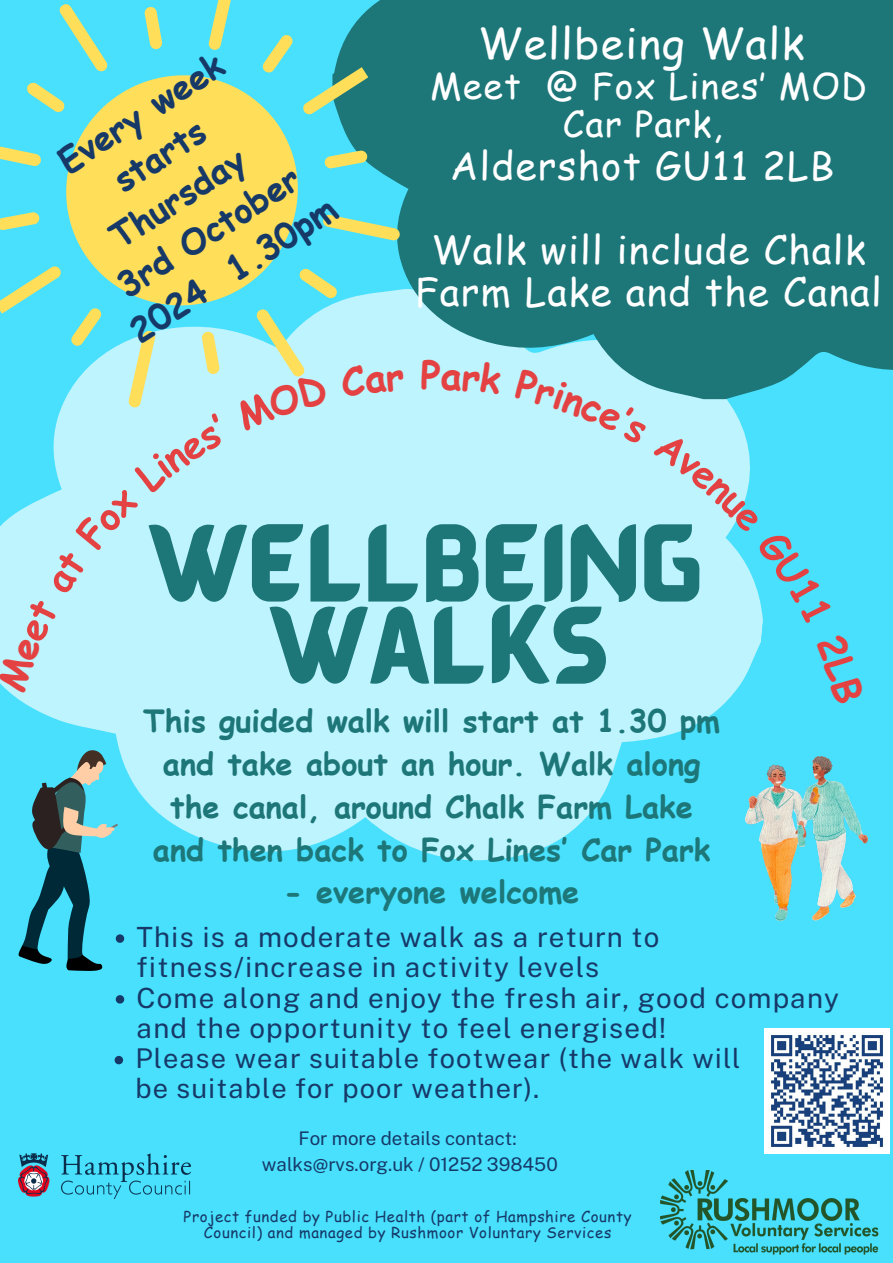
<style>
.page{position:relative;width:893px;height:1263px;background:#48e0fd}
.page>*{position:absolute;margin:0;border:0;box-sizing:border-box;transform-origin:0 0}
.t1{font:82.12px "BARABARA Regular";color:#1d7678}
.t2{font:42.3px "Comic Sans MS";letter-spacing:.035em;color:#fff}
.t3{font:38.55px/84.4px "Comic Sans MS";letter-spacing:.035em;color:#fff;text-align:center}
.t4{font:700 38.25px "Comic Sans MS";color:#e44242}
.t5{font:35.55px/38.8px "Comic Sans MS";letter-spacing:.035em;color:#fff;text-align:center}
.t6{font:700 34.5px/45.5px "Comic Sans MS";color:#163968;text-align:center}
.t7{font:700 30.67px/42.8px "Comic Sans MS";color:#1d7678;text-align:center}
.t8{font:27.83px/30.4px "Public Sans";letter-spacing:.04em;color:#163968}
.t9{font:27.22px/29.8px "Public Sans";letter-spacing:.04em;color:#163968}
.t10{font:18.75px/25.9px "Public Sans";color:#163968;text-align:center}
.t11{font:15px/16.4px "Comic Sans MS";letter-spacing:.04em;color:#163968;text-align:center}
</style>
<div class="page">
<svg style="left:10px;top:399px;width:753px;height:462px;fill:#bef4fe"></svg>
<div style="left:484px;top:0;width:409px;height:399px;background:#1d7678"></div>
<svg style="left:0;top:0;width:484px;height:494px"></svg>
<img style="left:660px;top:1170px;width:219px;height:85px">
<svg style="left:18px;top:750px;width:106px;height:221px"></svg>
<svg style="left:116px;top:995px;width:8px;height:8px"></svg>
<svg style="left:115px;top:1056px;width:8px;height:8px"></svg>
<img style="left:764px;top:1028px;width:125px;height:125px">
<img style="left:745px;top:756px;width:122px;height:164px">
<img style="left:18px;top:1153px;width:173px;height:46px">
<svg style="left:0;top:412px;width:223px;height:281px;background:#b3f2fd"></svg>
<div style="left:234px;top:372px;width:94px;height:59px;background:#bef4fe"></div>
<div style="left:340px;top:365px;width:64px;height:32px;background:#bef4fe"></div>
<div style="left:441px;top:362px;width:62px;height:33px;background:#bef4fe"></div>
<div style="left:515px;top:368px;width:132px;height:77px;background:#bef4fe"></div>
<svg style="left:653px;top:430px;width:110px;height:194px;background:#aff1fd"></svg>
<p class="t6" style="left:21px;top:162px;width:239px;rotate:-33deg">Every week starts<br>Thursday<br>3rd October<br>2024 1.30pm</p>
<h2 class="t2" style="left:478px;top:13px;width:328px">Wellbeing Walk</h2>
<p class="t5" style="left:430px;top:65px;width:438px">Meet @ Fox Lines’ MOD<br>Car Park,</p>
<h3 class="t3" style="left:431px;top:122px;width:436px">Aldershot GU11 2LB<br>Walk will include Chalk</h3>
<h3 class="t3" style="left:415px;top:248px;width:468px">Farm Lake and the Canal</h3>
<h3 class="t4" style="left:420px;top:346px;width:22px">P</h3>
<p class="t1" style="left:145px;top:507px;width:560px">WELLBEING</p>
<p class="t1" style="left:266px;top:589px;width:342px">WALKS</p>
<p class="t7" style="left:143px;top:698px;width:578px">This guided walk will start at 1.30 pm and take about an hour. Walk along the canal, around Chalk Farm Lake and then back to Fox Lines’ Car Park</p>
<p class="t7" style="left:284px;top:869px;width:297px">- everyone welcome</p>
<p class="t8" style="left:137px;top:921px;width:704px">This is a moderate walk as a return to fitness/increase in activity levels<br>Come along and enjoy the fresh air, good company and the opportunity to feel energised!</p>
<p class="t9" style="left:136px;top:1043px;width:606px">Please wear suitable footwear (the walk will be suitable for poor weather).</p>
<p class="t10" style="left:262px;top:1125px;width:297px">For more details contact: walks@rvs.org.uk / 01252 398450</p>
<p class="t11" style="left:184px;top:1208px;width:449px">Project funded by Public Health (part of Hampshire County<br>Council) and managed by Rushmoor Voluntary Services</p>
</div>
